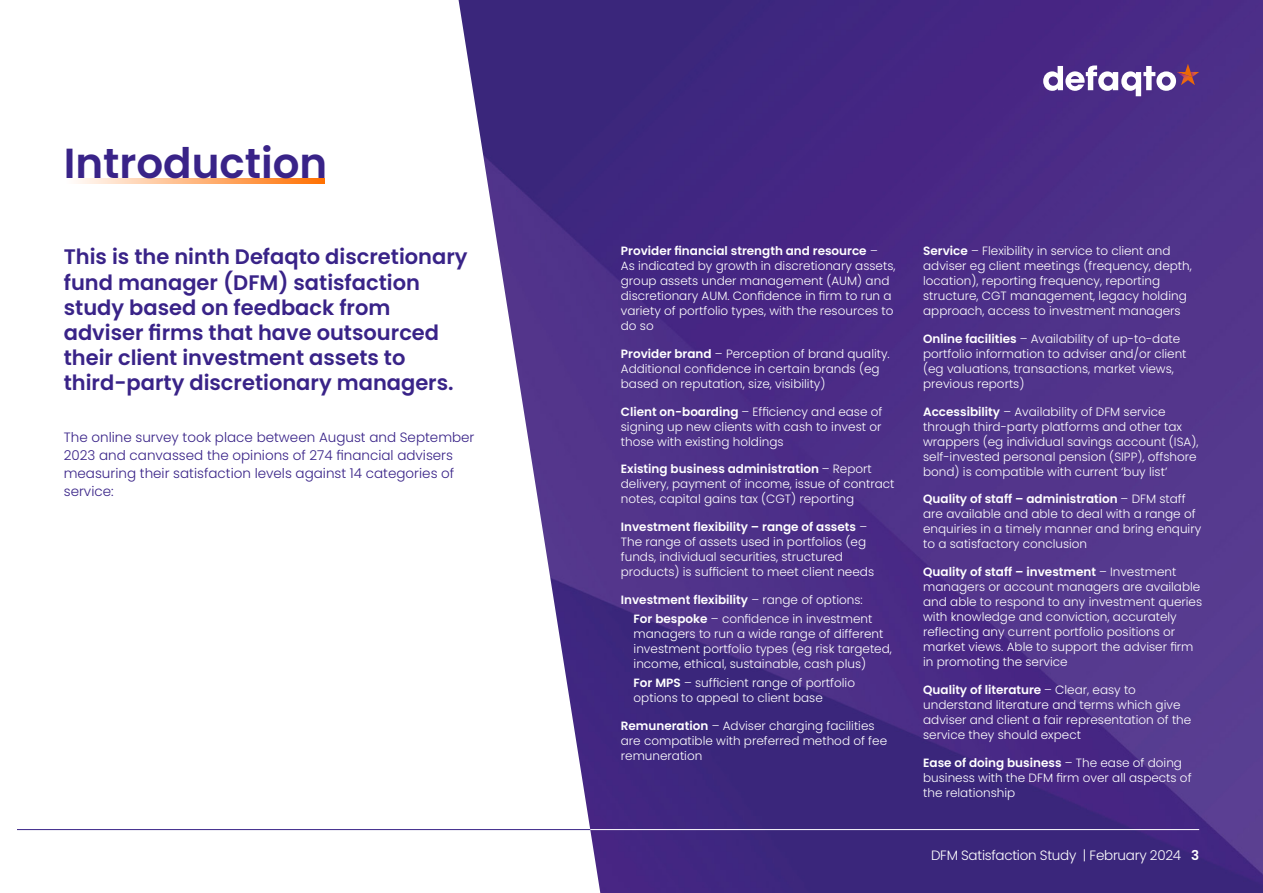
<style>
.page{position:relative;width:1263px;height:893px;background:#fff}
.page>*{position:absolute;margin:0;border:0;box-sizing:border-box;transform-origin:0 0}
.t1{font:600 42px "Poppins";color:#392388}
.t2{font:600 21px/25.2px "Poppins";color:#392388}
.t3{font:300 13.5px/18px "Poppins";color:#392388}
.t4{font:300 13.5px "Poppins";letter-spacing:-.02em;color:#fff}
.t5{font:300 12px/15px "Poppins";color:#fff}
.s1{font-weight:600}
</style>
<div class="page">
<hr style="left:17px;top:829px;width:1135px;height:1px;background:#392388">
<img style="left:459px;top:0;width:804px;height:893px">
<svg style="left:1043px;top:64px;width:156px;height:32px"></svg>
<hr style="left:590px;top:829px;width:609px;height:1px;background:#fff">
<svg style="left:76px;top:178px;width:249px;height:6px"></svg>
<h1 class="t1" style="left:64px;top:139px;width:265px">Introduction</h1>
<h2 class="t2" style="left:64px;top:245px;width:405px">This is the ninth Defaqto discretionary fund manager (DFM) satisfaction study based on feedback from adviser firms that have outsourced their client investment assets to third-party discretionary managers.</h2>
<p class="t3" style="left:64px;top:429px;width:412px">The online survey took place between August and September 2023 and canvassed the opinions of 274 financial advisers measuring their satisfaction levels against 14 categories of service:</p>
<p class="t5" style="left:621px;top:243px;width:276px"><span class="s1">Provider financial strength and resource</span> –<br>As indicated by growth in discretionary assets, group assets under management (AUM) and discretionary AUM. Confidence in firm to run a variety of portfolio types, with the resources to do so</p>
<p class="t5" style="left:621px;top:346px;width:270px"><span class="s1">Provider brand</span> – Perception of brand quality.<br>Additional confidence in certain brands (eg based on reputation, size, visibility)</p>
<p class="t5" style="left:621px;top:404px;width:263px;text-align:justify"><span class="s1">Client on-boarding</span> – Efficiency and ease of signing up new clients with cash to invest or those with existing holdings</p>
<p class="t5" style="left:621px;top:462px;width:275px"><span class="s1">Existing business administration</span> – Report delivery, payment of income, issue of contract notes, capital gains tax (CGT) reporting</p>
<p class="t5" style="left:621px;top:519px;width:255px"><span class="s1">Investment flexibility – range of assets</span> – The range of assets used in portfolios (eg funds, individual securities, structured products) is sufficient to meet client needs</p>
<p class="t5" style="left:634px;top:590px;width:240px;line-height:19.2px;text-indent:-13px"><span class="s1">Investment flexibility</span> – range of options:<br><span class="s1">For bespoke</span> – confidence in investment</p>
<p class="t5" style="left:634px;top:626px;width:260px">managers to run a wide range of different investment portfolio types (eg risk targeted, income, ethical, sustainable, cash plus)</p>
<p class="t5" style="left:634px;top:676px;width:223px"><span class="s1">For MPS</span> – sufficient range of portfolio options to appeal to client base</p>
<p class="t5" style="left:621px;top:718px;width:268px"><span class="s1">Remuneration</span> – Adviser charging facilities are compatible with preferred method of fee remuneration</p>
<p class="t5" style="left:923px;top:243px;width:270px"><span class="s1">Service</span> – Flexibility in service to client and adviser eg client meetings (frequency, depth, location), reporting frequency, reporting structure, CGT management, legacy holding approach, access to investment managers</p>
<p class="t5" style="left:923px;top:331px;width:265px"><span class="s1">Online facilities</span> – Availability of up-to-date portfolio information to adviser and/or client (eg valuations, transactions, market views, previous reports)</p>
<p class="t5" style="left:923px;top:404px;width:277px"><span class="s1">Accessibility</span> – Availability of DFM service through third-party platforms and other tax wrappers (eg individual savings account (ISA), self-invested personal pension (SIPP), offshore bond) is compatible with current ‘buy list’</p>
<p class="t5" style="left:923px;top:492px;width:280px"><span class="s1">Quality of staff – administration</span> – DFM staff are available and able to deal with a range of enquiries in a timely manner and bring enquiry to a satisfactory conclusion</p>
<p class="t5" style="left:923px;top:564px;width:281px"><span class="s1">Quality of staff – investment</span> – Investment managers or account managers are available and able to respond to any investment queries with knowledge and conviction, accurately reflecting any current portfolio positions or market views. Able to support the adviser firm in promoting the service</p>
<p class="t5" style="left:923px;top:682px;width:270px"><span class="s1">Quality of literature</span> – Clear, easy to understand literature and terms which give adviser and client a fair representation of the service they should expect</p>
<p class="t5" style="left:923px;top:755px;width:270px"><span class="s1">Ease of doing business</span> – The ease of doing business with the DFM firm over all aspects of the relationship</p>
<p class="t4" style="left:931px;top:848px;width:270px">DFM Satisfaction Study | February 2024 <span class="s1">3</span></p>
</div>
